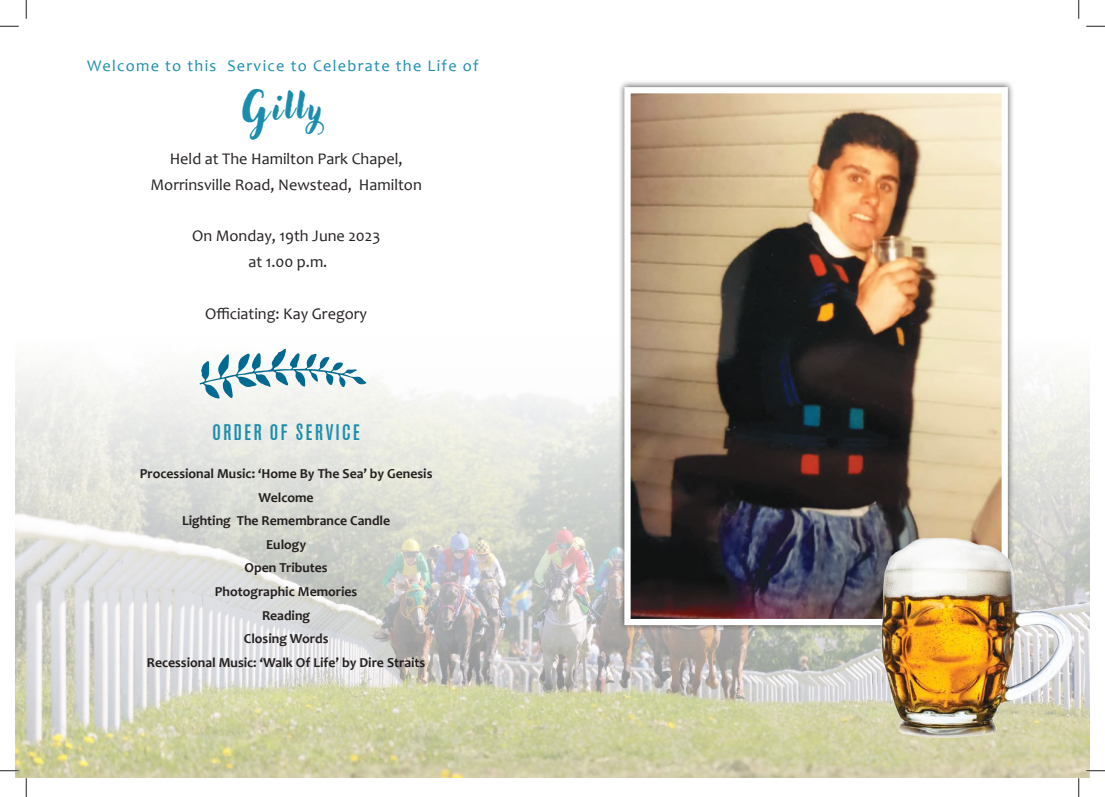
<style>
.page{position:relative;width:1105px;height:797px;background:#fff}
.page>*{position:absolute;margin:0;border:0;box-sizing:border-box;transform-origin:0 0}
.t1{font:37.5px "Adlery Pro";letter-spacing:.08em;color:#1a8daf}
.t2{font:500 22.5px "Akzidenz Grot Con BQ";letter-spacing:.11em;color:#1a8daf}
.t3{font:16.25px/25.9px "Candara";color:#241f1f;text-align:center}
.t4{font:16.25px "Candara";letter-spacing:.08em;color:#1a8daf}
.t5{font:700 13.75px/23.6px "Candara";color:#241f1f;text-align:center}
</style>
<div class="page">
<img style="left:16px;top:348px;width:1073px;height:429px">
<div style="left:617px;top:80px;width:398px;height:552px;background:#241f1f;opacity:.75"></div>
<img style="left:631px;top:94px;width:370px;height:524px">
<div style="left:624px;top:87px;width:384px;height:538px;border:6px solid #fff"></div>
<svg style="left:199px;top:349px;width:167px;height:49px"></svg>
<img style="left:874px;top:527px;width:205px;height:219px">
<svg style="left:0;top:25px;width:19px;height:2px"></svg>
<svg style="left:1086px;top:25px;width:19px;height:2px"></svg>
<svg style="left:0;top:770px;width:19px;height:1px"></svg>
<svg style="left:1086px;top:770px;width:19px;height:1px"></svg>
<svg style="left:25px;top:0;width:2px;height:19px"></svg>
<svg style="left:25px;top:778px;width:2px;height:19px"></svg>
<svg style="left:1078px;top:0;width:1px;height:19px"></svg>
<svg style="left:1078px;top:778px;width:1px;height:19px"></svg>
<p class="t4" style="left:87px;top:55px;width:393px">Welcome to this Service to Celebrate the Life of</p>
<h1 class="t1" style="left:242px;top:85px;width:83px">Gilly</h1>
<p class="t3" style="left:150px;top:145px;width:273px">Held at The Hamilton Park Chapel,<br>Morrinsville Road, Newstead, Hamilton</p>
<p class="t3" style="left:192px;top:223px;width:190px">On Monday, 19th June 2023 at 1.00 p.m.</p>
<p class="t3" style="left:205px;top:300px;width:164px">Officiating: Kay Gregory</p>
<h2 class="t2" style="left:212px;top:420px;width:149px">ORDER OF SERVICE</h2>
<p class="t5" style="left:140px;top:461px;width:294px">Processional Music: ‘Home By The Sea’ by Genesis<br>Welcome<br>Lighting The Remembrance Candle<br>Eulogy<br>Open Tributes<br>Photographic Memories<br>Reading<br>Closing Words<br>Recessional Music: ‘Walk Of Life’ by Dire Straits</p>
</div>
